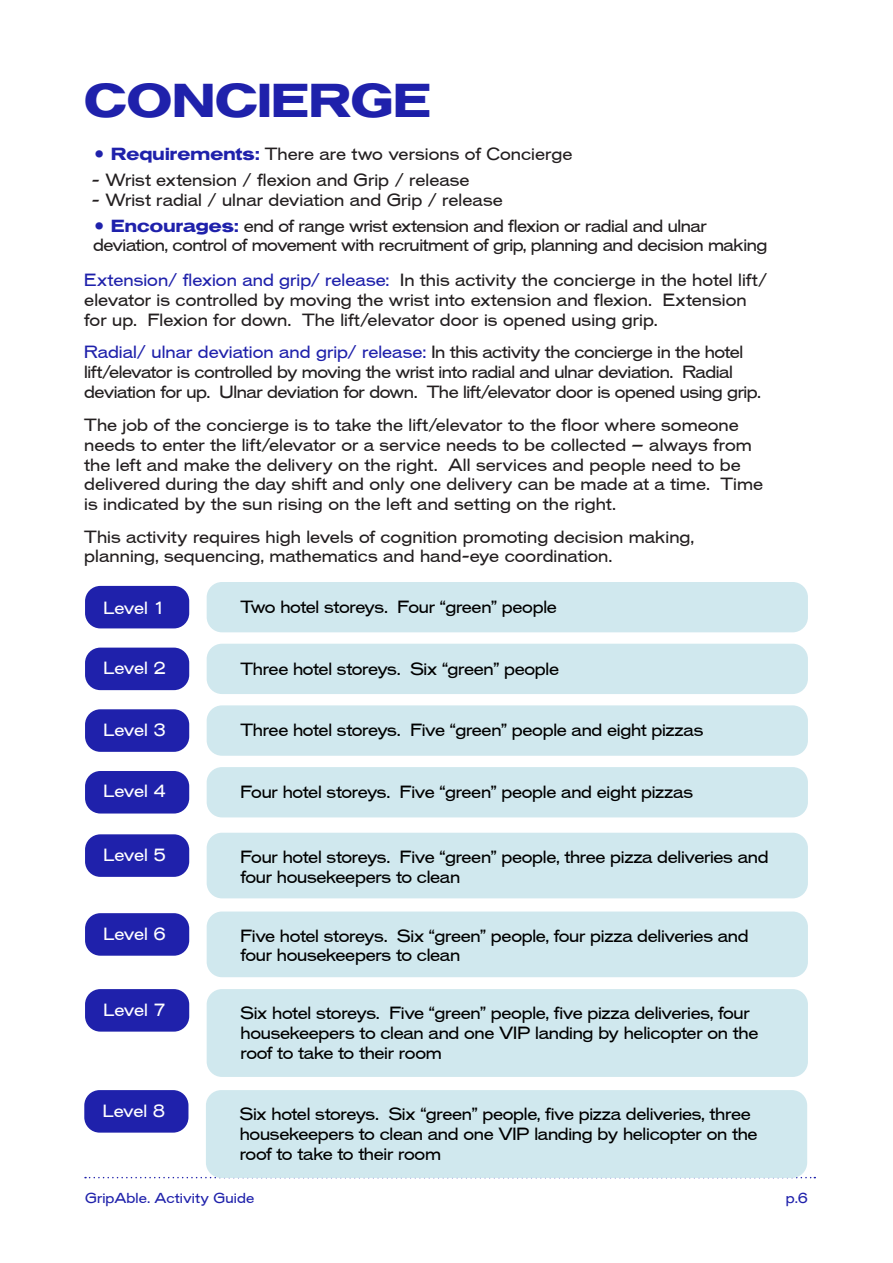
<style>
.page{position:relative;width:893px;height:1263px;background:#fff}
.page>*{position:absolute;margin:0;border:0;box-sizing:border-box;transform-origin:0 0}
.t1{font:700 expanded 38.1px "OPTI Venus";letter-spacing:.005em;color:#1f21ab}
.Texto_corrido{font:500 expanded 16.5px/19.8px "Venus SBOP";letter-spacing:.005em;color:#231f20}
.Texto_corrido-2{font:500 expanded 16.5px/19.8px "Venus SBOP";letter-spacing:-.015em;color:#000}
.Texto_corrido-3{font:500 expanded 16.5px/19.8px "Venus SBOP";letter-spacing:-.025em;color:#231f20}
.Texto_corrido-4{font:500 expanded 16.5px "Venus SBOP";letter-spacing:-.01em;color:#fff}
.t2{font:500 expanded 13.5px "Venus SBOP";letter-spacing:.01em;color:#1f21ab}
.s1{font-weight:700;color:#1f21ab}
.s2{color:#1f21ab}
</style>
<div class="page">
<svg style="left:85px;top:1177px;width:730px;height:1px"></svg>
<div style="left:207px;top:582px;width:601px;height:50px;background:#d0e8ee;border-radius:15px"></div>
<div style="left:207px;top:644px;width:601px;height:50px;background:#d0e8ee;border-radius:15px"></div>
<div style="left:207px;top:705px;width:601px;height:51px;background:#d0e8ee;border-radius:15px"></div>
<div style="left:207px;top:767px;width:601px;height:50px;background:#d0e8ee;border-radius:15px"></div>
<div style="left:85px;top:586px;width:104px;height:42px;background:#1f21ab;border-radius:15px"></div>
<div style="left:85px;top:648px;width:104px;height:42px;background:#1f21ab;border-radius:15px"></div>
<div style="left:85px;top:709px;width:104px;height:43px;background:#1f21ab;border-radius:15px"></div>
<div style="left:85px;top:771px;width:104px;height:42px;background:#1f21ab;border-radius:15px"></div>
<div style="left:207px;top:833px;width:601px;height:65px;background:#d0e8ee;border-radius:15px"></div>
<div style="left:207px;top:911px;width:601px;height:66px;background:#d0e8ee;border-radius:15px"></div>
<div style="left:85px;top:834px;width:104px;height:43px;background:#1f21ab;border-radius:15px"></div>
<div style="left:85px;top:913px;width:104px;height:43px;background:#1f21ab;border-radius:15px"></div>
<div style="left:207px;top:989px;width:601px;height:88px;background:#d0e8ee;border-radius:15px"></div>
<div style="left:85px;top:989px;width:104px;height:42px;background:#1f21ab;border-radius:15px"></div>
<div style="left:206px;top:1090px;width:601px;height:88px;background:#d0e8ee;border-radius:15px"></div>
<div style="left:84px;top:1090px;width:104px;height:42px;background:#1f21ab;border-radius:15px"></div>
<p class="t1" style="left:84px;top:72px;width:349px">CONCIERGE</p>
<p class="Texto_corrido" style="left:93px;top:144px;width:481px"><span class="s1">• Requirements:</span> There are two versions of Concierge</p>
<p class="Texto_corrido" style="left:92px;top:170px;width:379px">- Wrist extension / flexion and Grip / release</p>
<p class="Texto_corrido" style="left:92px;top:190px;width:412px">- Wrist radial / ulnar deviation and Grip / release</p>
<p class="Texto_corrido-3" style="left:93px;top:216px;width:676px"><span class="s1">• Encourages:</span> end of range wrist extension and flexion or radial and ulnar deviation, control of movement with recruitment of grip, planning and decision making</p>
<p class="Texto_corrido" style="left:84px;top:270px;width:684px"><span class="s2">Extension/ flexion and grip/ release:</span> In this activity the concierge in the hotel lift/ elevator is controlled by moving the wrist into extension and flexion. Extension for up. Flexion for down. The lift/elevator door is opened using grip.</p>
<p class="Texto_corrido-3" style="left:84px;top:342px;width:678px"><span class="s2">Radial/ ulnar deviation and grip/ release:</span> In this activity the concierge in the hotel lift/elevator is controlled by moving the wrist into radial and ulnar deviation. Radial deviation for up. Ulnar deviation for down. The lift/elevator door is opened using grip.</p>
<p class="Texto_corrido" style="left:84px;top:415px;width:680px">The job of the concierge is to take the lift/elevator to the floor where someone needs to enter the lift/elevator or a service needs to be collected – always from the left and make the delivery on the right. All services and people need to be delivered during the day shift and only one delivery can be made at a time. Time is indicated by the sun rising on the left and setting on the right.</p>
<p class="Texto_corrido" style="left:84px;top:527px;width:611px">This activity requires high levels of cognition promoting decision making, planning, sequencing, mathematics and hand-eye coordination.</p>
<p class="Texto_corrido-4" style="left:104px;top:599px;width:64px">Level 1</p>
<p class="Texto_corrido-2" style="left:240px;top:597px;width:318px">Two hotel storeys. Four “green” people</p>
<p class="Texto_corrido-4" style="left:104px;top:658px;width:64px">Level 2</p>
<p class="Texto_corrido-2" style="left:240px;top:659px;width:320px">Three hotel storeys. Six “green” people</p>
<p class="Texto_corrido-4" style="left:104px;top:720px;width:64px">Level 3</p>
<p class="Texto_corrido-2" style="left:240px;top:721px;width:464px">Three hotel storeys. Five “green” people and eight pizzas</p>
<p class="Texto_corrido-4" style="left:104px;top:782px;width:64px">Level 4</p>
<p class="Texto_corrido-2" style="left:240px;top:782px;width:454px">Four hotel storeys. Five “green” people and eight pizzas</p>
<p class="Texto_corrido-4" style="left:104px;top:845px;width:64px">Level 5</p>
<p class="Texto_corrido-2" style="left:240px;top:847px;width:530px">Four hotel storeys. Five “green” people, three pizza deliveries and four housekeepers to clean</p>
<p class="Texto_corrido-4" style="left:104px;top:924px;width:64px">Level 6</p>
<p class="Texto_corrido-2" style="left:240px;top:926px;width:510px">Five hotel storeys. Six “green” people, four pizza deliveries and four housekeepers to clean</p>
<p class="Texto_corrido-4" style="left:104px;top:1000px;width:64px">Level 7</p>
<p class="Texto_corrido-2" style="left:240px;top:1003px;width:519px">Six hotel storeys. Five “green” people, five pizza deliveries, four housekeepers to clean and one VIP landing by helicopter on the roof to take to their room</p>
<p class="Texto_corrido-4" style="left:103px;top:1101px;width:64px">Level 8</p>
<p class="Texto_corrido-2" style="left:240px;top:1104px;width:519px">Six hotel storeys. Six “green” people, five pizza deliveries, three housekeepers to clean and one VIP landing by helicopter on the roof to take to their room</p>
<p class="t2" style="left:85px;top:1190px;width:171px">GripAble. Activity Guide</p>
<p class="t2" style="left:786px;top:1190px;width:24px">p.6</p>
</div>
